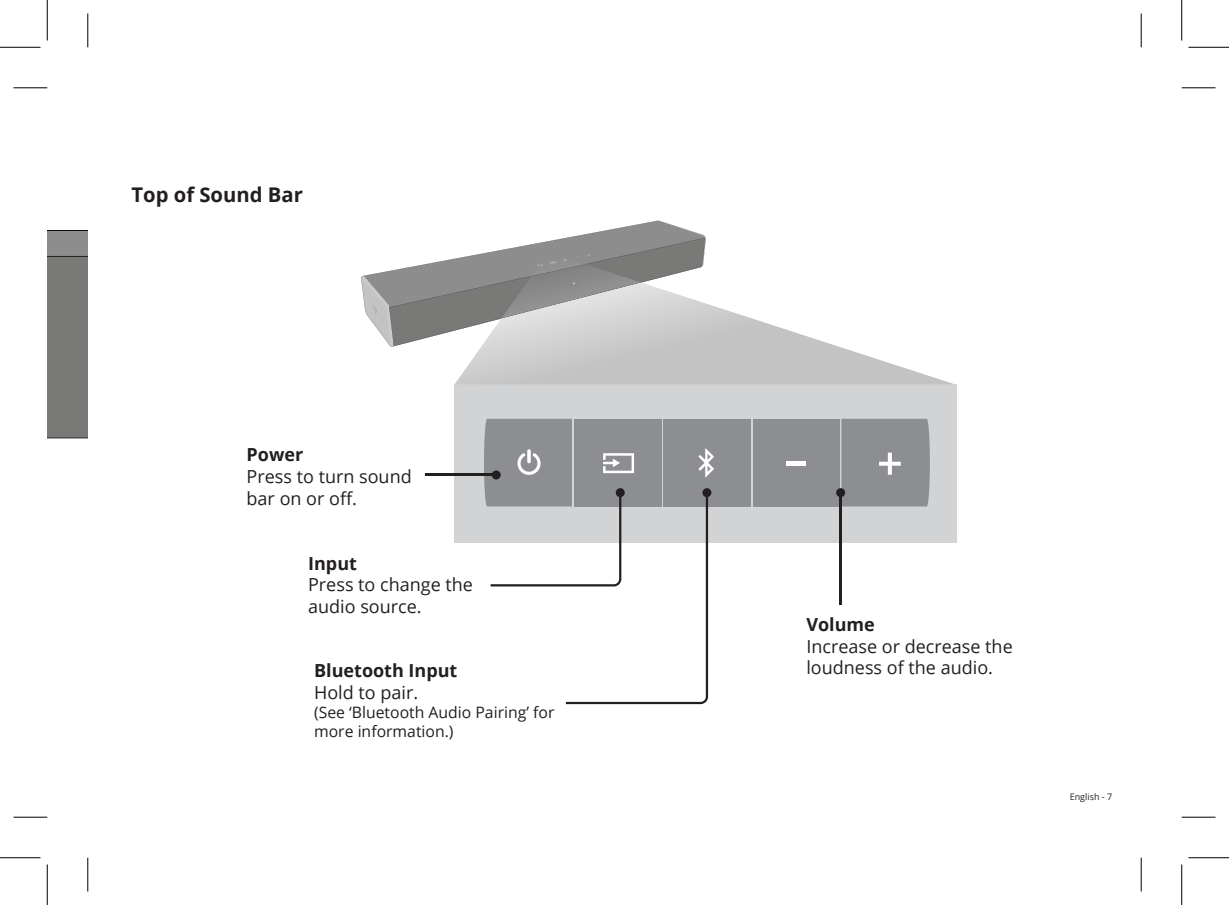
<style>
.page{position:relative;width:1229px;height:905px;background:#fff}
.page>*{position:absolute;margin:0;border:0;box-sizing:border-box;transform-origin:0 0}
.t1{font:700 20.25px "Open Sans";color:#231f20}
.t2{font:18px/21.6px "Open Sans";color:#231f20}
.t3{font:700 18px "Open Sans";color:#231f20}
.t4{font:15.75px/18.9px "Open Sans";color:#231f20}
.t5{font:9px "Open Sans";color:#231f20}
.s1{color:#fff}
</style>
<div class="page">
<svg style="left:47px;top:230px;width:41px;height:209px;background:#7a7a79"></svg>
<div style="left:454px;top:384px;width:502px;height:159px;background:#d2d3d5"></div>
<div style="left:753px;top:419px;width:86px;height:87px;background:#8c8e91"></div>
<div style="left:663px;top:419px;width:88px;height:87px;background:#8c8e91"></div>
<div style="left:841px;top:419px;width:89px;height:87px;background:#8c8e91"></div>
<hr style="left:786px;top:461px;width:19px;height:4px;background:#fff">
<svg style="left:455px;top:303px;width:498px;height:81px;fill:#c8c7c7"></svg>
<svg style="left:361px;top:220px;width:345px;height:127px"></svg>
<hr style="left:426px;top:474px;width:70px;height:2px;background:#231f20">
<svg style="left:484px;top:419px;width:230px;height:285px"></svg>
<div style="left:702px;top:488px;width:9px;height:9px;background:#231f20;border-radius:50%"></div>
<hr style="left:839px;top:492px;width:2px;height:112px;background:#231f20">
<div style="left:836px;top:488px;width:9px;height:9px;background:#231f20;border-radius:50%"></div>
<hr style="left:13px;top:87px;width:34px;height:1px;background:#000">
<hr style="left:1181px;top:87px;width:34px;height:1px;background:#000">
<hr style="left:13px;top:816px;width:34px;height:1px;background:#000">
<hr style="left:1181px;top:816px;width:34px;height:1px;background:#000">
<hr style="left:87px;top:14px;width:1px;height:33px;background:#000">
<hr style="left:87px;top:857px;width:1px;height:34px;background:#000">
<hr style="left:1140px;top:14px;width:1px;height:33px;background:#000">
<hr style="left:1140px;top:857px;width:1px;height:34px;background:#000">
<hr style="left:0;top:47px;width:40px;height:1px;background:#000">
<hr style="left:1188px;top:47px;width:40px;height:1px;background:#000">
<hr style="left:0;top:857px;width:40px;height:1px;background:#000">
<hr style="left:1188px;top:857px;width:40px;height:1px;background:#000">
<hr style="left:47px;top:0;width:1px;height:41px;background:#000">
<hr style="left:47px;top:864px;width:1px;height:40px;background:#000">
<hr style="left:1181px;top:0;width:1px;height:41px;background:#000">
<hr style="left:1181px;top:864px;width:1px;height:40px;background:#000">
<p class="t1" style="left:131px;top:186px;width:182px">Top of Sound Bar<span class="s1">r</span></p>
<p class="t3" style="left:247px;top:447px;width:58px">Power</p>
<p class="t2" style="left:247px;top:467px;width:167px">Press to turn sound bar on or o昀昀.</p>
<p class="t3" style="left:308px;top:556px;width:50px">Input</p>
<p class="t2" style="left:308px;top:575px;width:166px">Press to change the audio source.</p>
<p class="t3" style="left:314px;top:663px;width:145px">Bluetooth Input</p>
<p class="t2" style="left:314px;top:683px;width:106px">Hold to pair.</p>
<p class="t4" style="left:314px;top:702px;width:242px">(See ‘Bluetooth Audio Pairing’ for more information.)</p>
<p class="t3" style="left:806px;top:617px;width:70px">Volume</p>
<p class="t2" style="left:806px;top:637px;width:208px">Increase or decrease the loudness of the audio.</p>
<p class="t5" style="left:1069px;top:793px;width:44px">English - 7</p>
</div>
